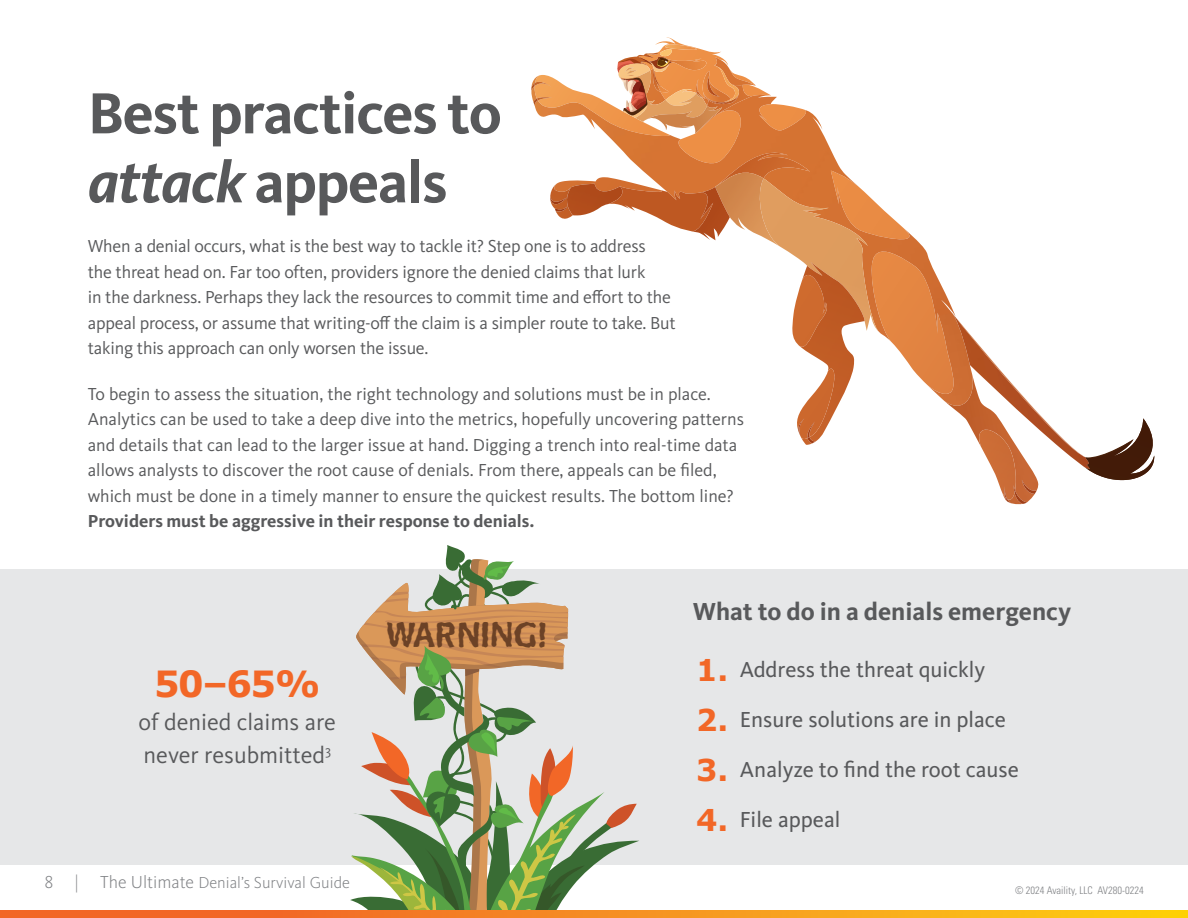
<style>
.page{position:relative;width:1188px;height:918px;background:#fff}
.page>*{position:absolute;margin:0;border:0;box-sizing:border-box;transform-origin:0 0}
.t1{font:700 60px/69px "Kievit OT";letter-spacing:-.02em;color:#58595b}
.t2{font:700 36px "Verdana";color:#f26727}
.t3{font:700 33px "Beo Sans Soft R13";color:#6c4226}
.t4{font:700 30px/50.2px "Verdana";color:#f26727;text-align:justify}
.t5{font:700 25.5px "Kievit OT";color:#58595b}
.t6{font:24px/33px "Kievit OT";color:#58595b}
.t7{font:22.5px "Kievit OT";color:#58595b}
.t8{font:18px/25.5px "Kievit OT";letter-spacing:-.005em;color:#58595b}
.t9{font:700 18px "Kievit OT";color:#58595b}
.t10{font:300 16.5px "Kievit OT";color:#808285}
.t11{font:300 condensed 10.5px "Univers LT Std";color:#808285}
.s1{font-style:italic}
.s2{font-size:18px}
</style>
<div class="page">
<img style="left:865px;top:192px;width:14px;height:14px">
<img style="left:799px;top:393px;width:46px;height:52px">
<svg style="left:814px;top:206px;width:140px;height:187px"></svg>
<img style="left:944px;top:375px;width:8px;height:33px">
<svg style="left:797px;top:419px;width:18px;height:24px"></svg>
<svg style="left:952px;top:313px;width:203px;height:192px"></svg>
<img style="left:1022px;top:480px;width:15px;height:14px">
<svg style="left:531px;top:37px;width:334px;height:330px"></svg>
<div style="left:0;top:569px;width:1188px;height:296px;background:#e6e7e8"></div>
<svg style="left:350px;top:545px;width:289px;height:365px"></svg>
<svg style="left:0;top:910px;width:1188px;height:8px;background:#f6901f"></svg>
<h1 class="t1" style="left:88px;top:79px;width:416px">Best practices to <span class="s1">attack</span> appeals</h1>
<p class="t8" style="left:88px;top:234px;width:590px">When a denial occurs, what is the best way to tackle it? Step one is to address<br>the threat head on. Far too often, providers ignore the denied claims that lurk<br>in the darkness. Perhaps they lack the resources to commit time and effort to the appeal process, or assume that writing-off the claim is a simpler route to take. But taking this approach can only worsen the issue.</p>
<p class="t8" style="left:88px;top:381px;width:658px">To begin to assess the situation, the right technology and solutions must be in place.<br>Analytics can be used to take a deep dive into the metrics, hopefully uncovering patterns and details that can lead to the larger issue at hand. Digging a trench into real-time data allows analysts to discover the root cause of denials. From there, appeals can be filed, which must be done in a timely manner to ensure the quickest results. The bottom line?</p>
<p class="t9" style="left:88px;top:511px;width:448px">Providers must be aggressive in their response to denials.</p>
<h2 class="t2" style="left:154px;top:661px;width:168px">50–65%</h2>
<h3 class="t6" style="left:139px;top:706px;width:199px">of denied claims are never resubmitted<sup>3</sup></h3>
<h3 class="t3" style="left:386px;top:615px;width:163px">WARNING!</h3>
<h3 class="t5" style="left:693px;top:596px;width:380px">What to do in a denials emergency</h3>
<p class="t7" style="left:740px;top:657px;width:247px">Address the threat quickly</p>
<p class="t7" style="left:740px;top:707px;width:268px">Ensure solutions are in place</p>
<p class="t7" style="left:740px;top:757px;width:281px">Analyze to find the root cause</p>
<p class="t7" style="left:740px;top:807px;width:102px">File appeal</p>
<h3 class="t4" style="left:696px;top:645px;width:34px">1.<br>2.<br>3.<br>4.</h3>
<p class="t10" style="left:44px;top:874px;width:307px"><span class="s2">8 | The Ultimate</span> Denial’s Survival Guide</p>
<p class="t11" style="left:1015px;top:884px;width:130px">© 2024 Availity, LLC AV280-0224</p>
</div>
